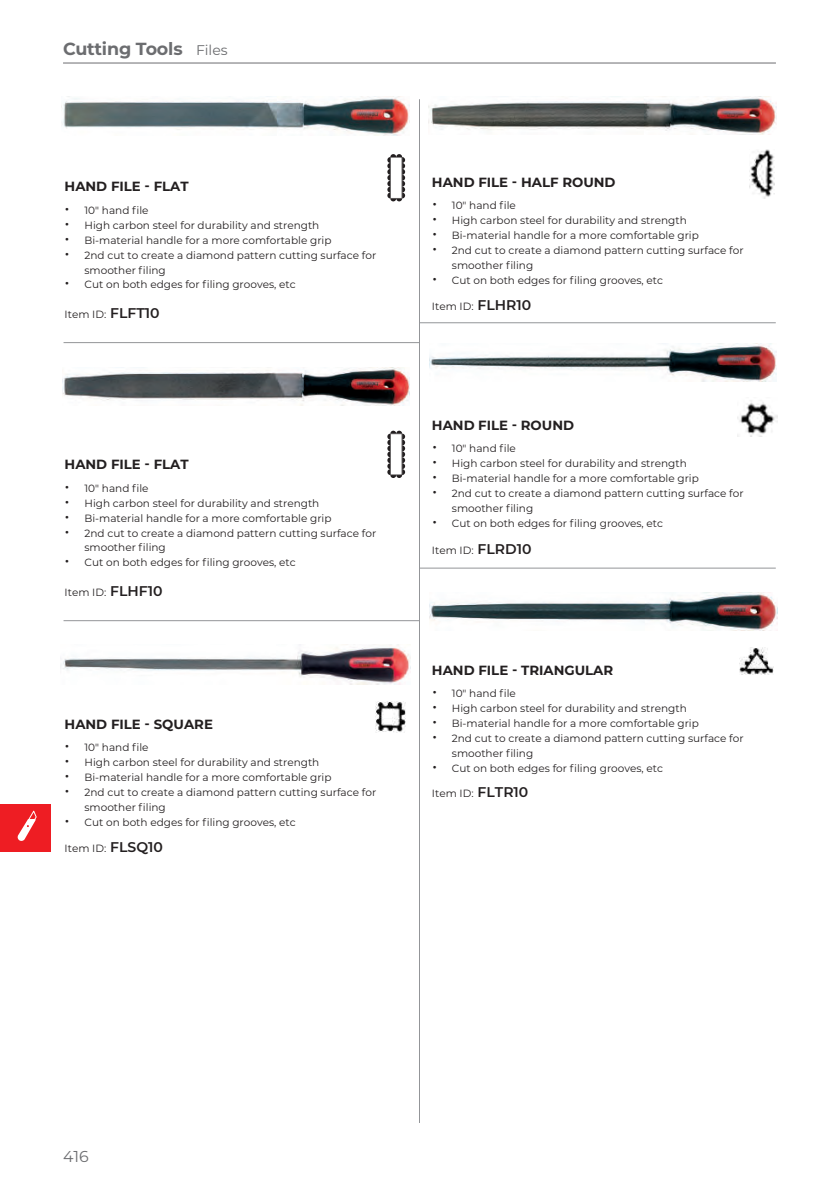
<style>
.page{position:relative;width:839px;height:1186px;background:#fff}
.page>*{position:absolute;margin:0;border:0;box-sizing:border-box;transform-origin:0 0}
.t1{font:700 17.5px "Montserrat";letter-spacing:-.01em;color:#6c6d70}
.t2{font:15.75px "Montserrat";color:#6c6d70}
.t3{font:14px "Montserrat";color:#6c6d70}
.t4{font:700 13.3px "Montserrat";color:#231f20}
.t5{font:10.5px/14.9px "Montserrat";color:#231f20}
.s1{font-size:17.5px}
.s2{font-weight:600;font-size:14px}
</style>
<div class="page">
<hr style="left:63px;top:63px;width:712px;height:1px;background:#6c6d70">
<hr style="left:419px;top:99px;width:1px;height:1024px;background:#939598">
<div style="left:0;top:804px;width:51px;height:48px;background:#ee1d23"></div>
<svg style="left:17px;top:810px;width:20px;height:31px"></svg>
<hr style="left:63px;top:342px;width:356px;height:1px;background:#939598">
<hr style="left:63px;top:620px;width:356px;height:1px;background:#939598">
<hr style="left:419px;top:322px;width:356px;height:1px;background:#939598">
<hr style="left:419px;top:568px;width:356px;height:1px;background:#939598">
<img style="left:61px;top:97px;width:348px;height:38px">
<svg style="left:387px;top:154px;width:18px;height:47px"></svg>
<img style="left:62px;top:367px;width:347px;height:38px">
<svg style="left:387px;top:431px;width:18px;height:47px"></svg>
<img style="left:428px;top:97px;width:348px;height:37px">
<img style="left:749px;top:149px;width:25px;height:49px">
<img style="left:430px;top:343px;width:346px;height:39px">
<img style="left:737px;top:400px;width:40px;height:36px">
<img style="left:429px;top:592px;width:348px;height:38px">
<img style="left:739px;top:648px;width:34px;height:26px">
<img style="left:61px;top:644px;width:349px;height:40px">
<img style="left:375px;top:701px;width:30px;height:31px">
<h1 class="t1" style="left:63px;top:36px;width:121px">Cutting Tools</h1>
<h3 class="t3" style="left:196px;top:41px;width:33px">Files</h3>
<p class="t4" style="left:65px;top:177px;width:125px">HAND FILE - FLAT</p>
<p class="t5" style="left:65px;top:202px;width:85px"><span class="s1">•</span> 10" hand file</p>
<p class="t5" style="left:65px;top:217px;width:256px"><span class="s1">•</span> High carbon steel for durability and strength</p>
<p class="t5" style="left:65px;top:232px;width:268px"><span class="s1">•</span> Bi-material handle for a more comfortable grip</p>
<p class="t5" style="left:84px;top:247px;width:293px;text-indent:-20px"><span class="s1">•</span> 2nd cut to create a diamond pattern cutting surface for smoother filing</p>
<p class="t5" style="left:65px;top:277px;width:232px"><span class="s1">•</span> Cut on both edges for filing grooves, etc</p>
<p class="t5" style="left:65px;top:306px;width:97px">Item ID: <span class="s2">FLFT10</span></p>
<p class="t4" style="left:65px;top:455px;width:125px">HAND FILE - FLAT</p>
<p class="t5" style="left:65px;top:480px;width:85px"><span class="s1">•</span> 10" hand file</p>
<p class="t5" style="left:65px;top:495px;width:256px"><span class="s1">•</span> High carbon steel for durability and strength</p>
<p class="t5" style="left:65px;top:510px;width:268px"><span class="s1">•</span> Bi-material handle for a more comfortable grip</p>
<p class="t5" style="left:84px;top:525px;width:293px;text-indent:-20px"><span class="s1">•</span> 2nd cut to create a diamond pattern cutting surface for smoother filing</p>
<p class="t5" style="left:65px;top:555px;width:232px"><span class="s1">•</span> Cut on both edges for filing grooves, etc</p>
<p class="t5" style="left:65px;top:584px;width:99px">Item ID: <span class="s2">FLHF10</span></p>
<p class="t4" style="left:65px;top:714px;width:150px">HAND FILE - SQUARE</p>
<p class="t5" style="left:65px;top:740px;width:85px"><span class="s1">•</span> 10" hand file</p>
<p class="t5" style="left:65px;top:754px;width:256px"><span class="s1">•</span> High carbon steel for durability and strength</p>
<p class="t5" style="left:65px;top:769px;width:268px"><span class="s1">•</span> Bi-material handle for a more comfortable grip</p>
<p class="t5" style="left:84px;top:784px;width:293px;text-indent:-20px"><span class="s1">•</span> 2nd cut to create a diamond pattern cutting surface for smoother filing</p>
<p class="t5" style="left:65px;top:814px;width:232px"><span class="s1">•</span> Cut on both edges for filing grooves, etc</p>
<p class="t5" style="left:65px;top:840px;width:100px">Item ID: <span class="s2">FLSQ10</span></p>
<p class="t4" style="left:432px;top:173px;width:185px">HAND FILE - HALF ROUND</p>
<p class="t5" style="left:432px;top:198px;width:85px"><span class="s1">•</span> 10" hand file</p>
<p class="t5" style="left:432px;top:213px;width:256px"><span class="s1">•</span> High carbon steel for durability and strength</p>
<p class="t5" style="left:432px;top:228px;width:268px"><span class="s1">•</span> Bi-material handle for a more comfortable grip</p>
<p class="t5" style="left:452px;top:242px;width:293px;text-indent:-20px"><span class="s1">•</span> 2nd cut to create a diamond pattern cutting surface for smoother filing</p>
<p class="t5" style="left:432px;top:272px;width:232px"><span class="s1">•</span> Cut on both edges for filing grooves, etc</p>
<p class="t5" style="left:432px;top:298px;width:101px">Item ID: <span class="s2">FLHR10</span></p>
<p class="t4" style="left:432px;top:415px;width:144px">HAND FILE - ROUND</p>
<p class="t5" style="left:432px;top:441px;width:85px"><span class="s1">•</span> 10" hand file</p>
<p class="t5" style="left:432px;top:455px;width:256px"><span class="s1">•</span> High carbon steel for durability and strength</p>
<p class="t5" style="left:432px;top:470px;width:268px"><span class="s1">•</span> Bi-material handle for a more comfortable grip</p>
<p class="t5" style="left:452px;top:485px;width:293px;text-indent:-20px"><span class="s1">•</span> 2nd cut to create a diamond pattern cutting surface for smoother filing</p>
<p class="t5" style="left:432px;top:515px;width:232px"><span class="s1">•</span> Cut on both edges for filing grooves, etc</p>
<p class="t5" style="left:432px;top:542px;width:101px">Item ID: <span class="s2">FLRD10</span></p>
<p class="t4" style="left:432px;top:660px;width:183px">HAND FILE - TRIANGULAR</p>
<p class="t5" style="left:432px;top:685px;width:85px"><span class="s1">•</span> 10" hand file</p>
<p class="t5" style="left:432px;top:700px;width:256px"><span class="s1">•</span> High carbon steel for durability and strength</p>
<p class="t5" style="left:432px;top:715px;width:268px"><span class="s1">•</span> Bi-material handle for a more comfortable grip</p>
<p class="t5" style="left:452px;top:730px;width:293px;text-indent:-20px"><span class="s1">•</span> 2nd cut to create a diamond pattern cutting surface for smoother filing</p>
<p class="t5" style="left:432px;top:760px;width:232px"><span class="s1">•</span> Cut on both edges for filing grooves, etc</p>
<p class="t5" style="left:432px;top:786px;width:98px">Item ID: <span class="s2">FLTR10</span></p>
<h2 class="t2" style="left:63px;top:1145px;width:27px">416</h2>
</div>
